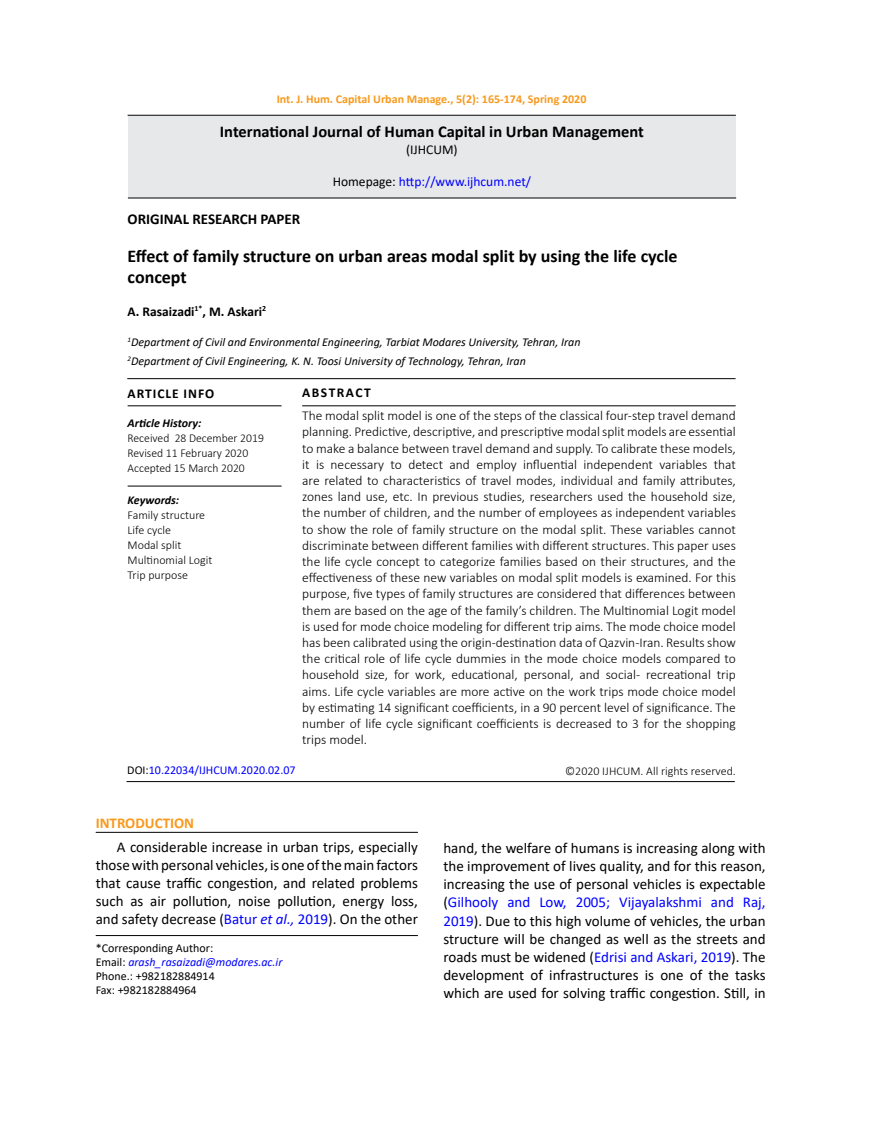
<style>
.page{position:relative;width:872px;height:1127px;background:#fff}
.page>*{position:absolute;margin:0;border:0;box-sizing:border-box;transform-origin:0 0}
.t1{font:700 18px/21.6px "Calibri";color:#000}
.t2{font:700 16.5px "Calibri";color:#000}
.t3{font:15px/18px "Calibri";color:#000;text-align:justify}
.t4{font:700 15px "Calibri";color:#000}
.t5{font:700 15px "Calibri";color:#f8991d}
.t6{font:300 13.5px/16.2px "Calibri";color:#000;text-align:justify}
.t7{font:13.5px "Calibri";color:#00f}
.t8{font:700 13.5px "Calibri";color:#000}
.t9{font:700 13.5px "Calibri";letter-spacing:.065em;color:#000}
.t10{font:13.5px "Calibri";color:#000}
.t11{font:700 13.5px "Calibri";letter-spacing:.11em;color:#000}
.t12{font:italic 12px/18.6px "Calibri";color:#000}
.t13{font:300 12px/15px "Calibri";color:#000}
.t14{font:12px/14.2px "Calibri";color:#000}
.t15{font:700 12px "Calibri";color:#f8991d}
.t16{font:12px "Calibri";color:#00f}
.t17{font:italic 700 12px "Calibri";color:#000}
.s1{color:#000}
.s2{color:#00f}
.s3{font-style:italic;color:#00f}
</style>
<div class="page">
<hr style="left:96px;top:935px;width:322px;height:1px;background:#000">
<hr style="left:128px;top:115px;width:608px;height:1px;background:#000">
<div style="left:128px;top:116px;width:608px;height:82px;background:#e7e8ea"></div>
<hr style="left:128px;top:405px;width:153px;height:1px;background:#000">
<hr style="left:302px;top:405px;width:433px;height:1px;background:#000">
<hr style="left:128px;top:486px;width:153px;height:1px;background:#000">
<hr style="left:127px;top:378px;width:608px;height:1px;background:#000">
<hr style="left:126px;top:781px;width:609px;height:1px;background:#000">
<hr style="left:96px;top:832px;width:322px;height:1px;background:#000">
<hr style="left:128px;top:198px;width:608px;height:1px;background:#000">
<p class="t15" style="left:277px;top:90px;width:311px">Int. J. Hum. Capital Urban Manage., 5(2): 165-174, Spring 2020</p>
<p class="t2" style="left:220px;top:120px;width:425px">International Journal of Human Capital in Urban Management</p>
<p class="t10" style="left:406px;top:140px;width:53px">(IJHCUM)</p>
<p class="t7" style="left:333px;top:172px;width:200px"><span class="s1">Homepage:</span> http://www.ijhcum.net/</p>
<p class="t4" style="left:128px;top:208px;width:174px">ORIGINAL RESEARCH PAPER</p>
<h1 class="t1" style="left:128px;top:245px;width:551px">Effect of family structure on urban areas modal split by using the life cycle concept</h1>
<p class="t8" style="left:128px;top:302px;width:140px">A. Rasaizadi<sup>1*</sup>, M. Askari<sup>2</sup></p>
<p class="t12" style="left:128px;top:333px;width:454px"><sup>1</sup>Department of Civil and Environmental Engineering, Tarbiat Modares University, Tehran, Iran<br><sup>2</sup>Department of Civil Engineering, K. N. Toosi University of Technology, Tehran, Iran</p>
<p class="t11" style="left:302px;top:383px;width:70px">ABSTRACT</p>
<p class="t9" style="left:128px;top:383px;width:88px">ARTICLE INFO</p>
<p class="t17" style="left:128px;top:414px;width:75px">Article History:</p>
<p class="t13" style="left:128px;top:430px;width:138px">Received 28 December 2019<br>Revised 11 February 2020<br>Accepted 15 March 2020</p>
<p class="t17" style="left:128px;top:492px;width:53px">Keywords:</p>
<p class="t13" style="left:128px;top:508px;width:86px">Family structure<br>Life cycle<br>Modal split<br>Multinomial Logit<br>Trip purpose</p>
<p class="t6" style="left:302px;top:407px;width:435px">The modal split model is one of the steps of the classical four-step travel demand planning. Predictive, descriptive, and prescriptive modal split models are essential to make a balance between travel demand and supply. To calibrate these models, it is necessary to detect and employ influential independent variables that are related to characteristics of travel modes, individual and family attributes, zones land use, etc. In previous studies, researchers used the household size, the number of children, and the number of employees as independent variables to show the role of family structure on the modal split. These variables cannot discriminate between different families with different structures. This paper uses the life cycle concept to categorize families based on their structures, and the effectiveness of these new variables on modal split models is examined. For this purpose, five types of family structures are considered that differences between them are based on the age of the family’s children. The Multinomial Logit model is used for mode choice modeling for different trip aims. The mode choice model has been calibrated using the origin-destination data of Qazvin-Iran. Results show the critical role of life cycle dummies in the mode choice models compared to household size, for work, educational, personal, and social- recreational trip aims. Life cycle variables are more active on the work trips mode choice model by estimating 14 significant coefficients, in a 90 percent level of significance. The number of life cycle significant coefficients is decreased to 3 for the shopping trips model.</p>
<p class="t13" style="left:565px;top:763px;width:172px">©2020 IJHCUM. All rights reserved.</p>
<p class="t16" style="left:127px;top:761px;width:170px"><span class="s1">DOI:</span>10.22034/IJHCUM.2020.02.07</p>
<p class="t5" style="left:96px;top:813px;width:100px">INTRODUCTION</p>
<p class="t3" style="left:96px;top:838px;width:324px;text-indent:21px">A considerable increase in urban trips, especially those with personal vehicles, is one of the main factors that cause traffic congestion, and related problems such as air pollution, noise pollution, energy loss, and safety decrease (<span class="s2">Batur</span> <span class="s3">et al.,</span> <span class="s2">2019</span>). On the other</p>
<p class="t3" style="left:443px;top:839px;width:324px">hand, the welfare of humans is increasing along with the improvement of lives quality, and for this reason, increasing the use of personal vehicles is expectable (<span class="s2">Gilhooly and Low, 2005; Vijayalakshmi and Raj, 2019</span>). Due to this high volume of vehicles, the urban structure will be changed as well as the streets and roads must be widened (<span class="s2">Edrisi and Askari, 2019</span>). The development of infrastructures is one of the tasks which are used for solving traffic congestion. Still, in</p>
<p class="t14" style="left:96px;top:940px;width:188px">*Corresponding Author:<br>Email: <span class="s3">arash_rasaizadi@modares.ac.ir<br></span>Phone.: +982182884914<br>Fax: +982182884964</p>
</div>
